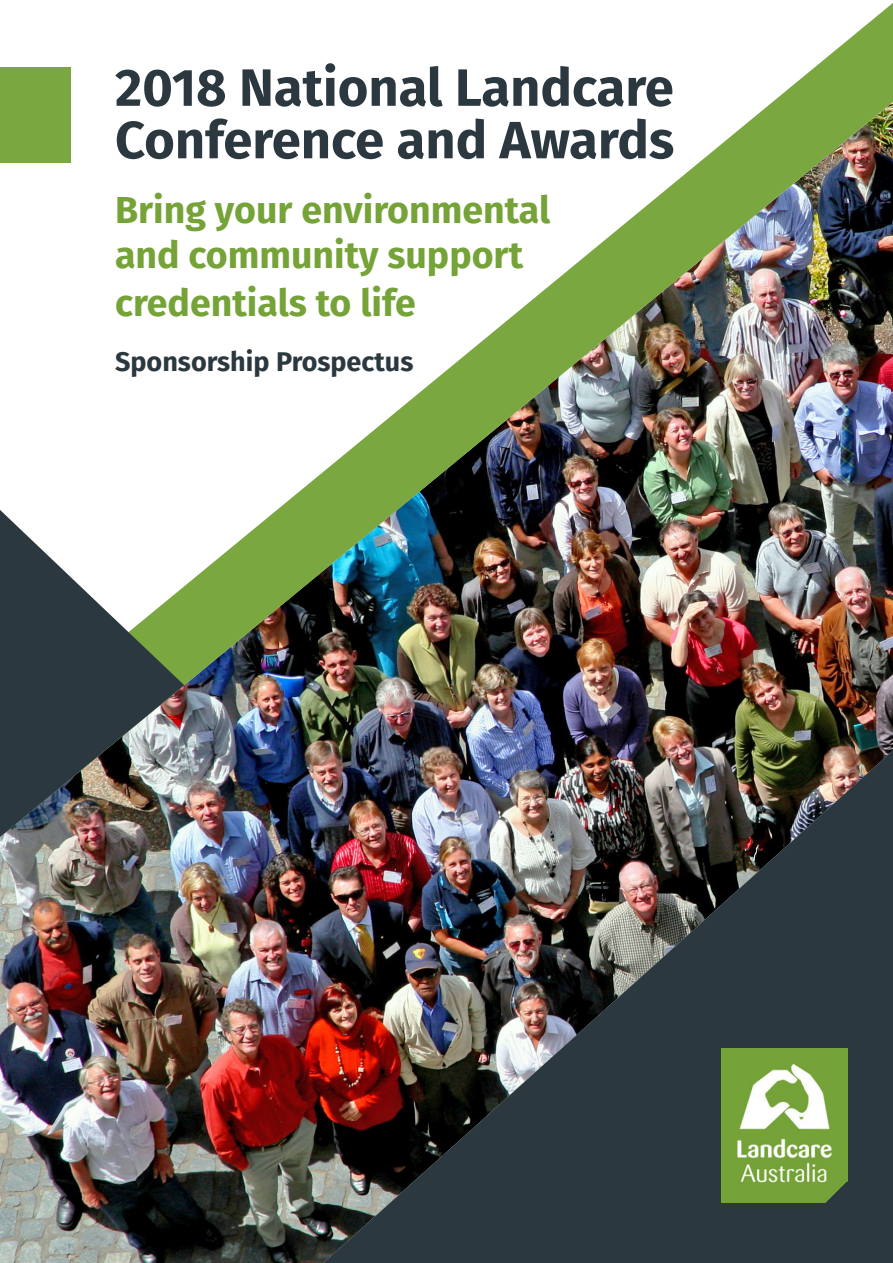
<style>
.page{position:relative;width:893px;height:1263px;background:#fff}
.page>*{position:absolute;margin:0;border:0;box-sizing:border-box;transform-origin:0 0}
.t1{font:700 52.5px/52.5px "Fira Sans";color:#2c3840}
.t2{font:700 37.5px "Fira Sans";color:#75a338}
.t3{font:700 27px "Fira Sans";color:#2c3840}
</style>
<div class="page">
<img style="left:0;top:837px;width:323px;height:426px">
<img style="left:323px;top:837px;width:570px;height:426px">
<img style="left:0;top:3px;width:893px;height:834px">
<img style="left:0;top:510px;width:184px;height:327px">
<img style="left:722px;top:1049px;width:126px;height:154px">
<p class="t1" style="left:115px;top:58px;width:561px">2018 National Landcare<br>Conference and Awards</p>
<p class="t2" style="left:115px;top:178px;width:437px">Bring your environmental</p>
<p class="t2" style="left:115px;top:223px;width:410px">and community support</p>
<p class="t2" style="left:115px;top:271px;width:302px">credentials to life</p>
<p class="t3" style="left:115px;top:339px;width:300px">Sponsorship Prospectus</p>
</div>
